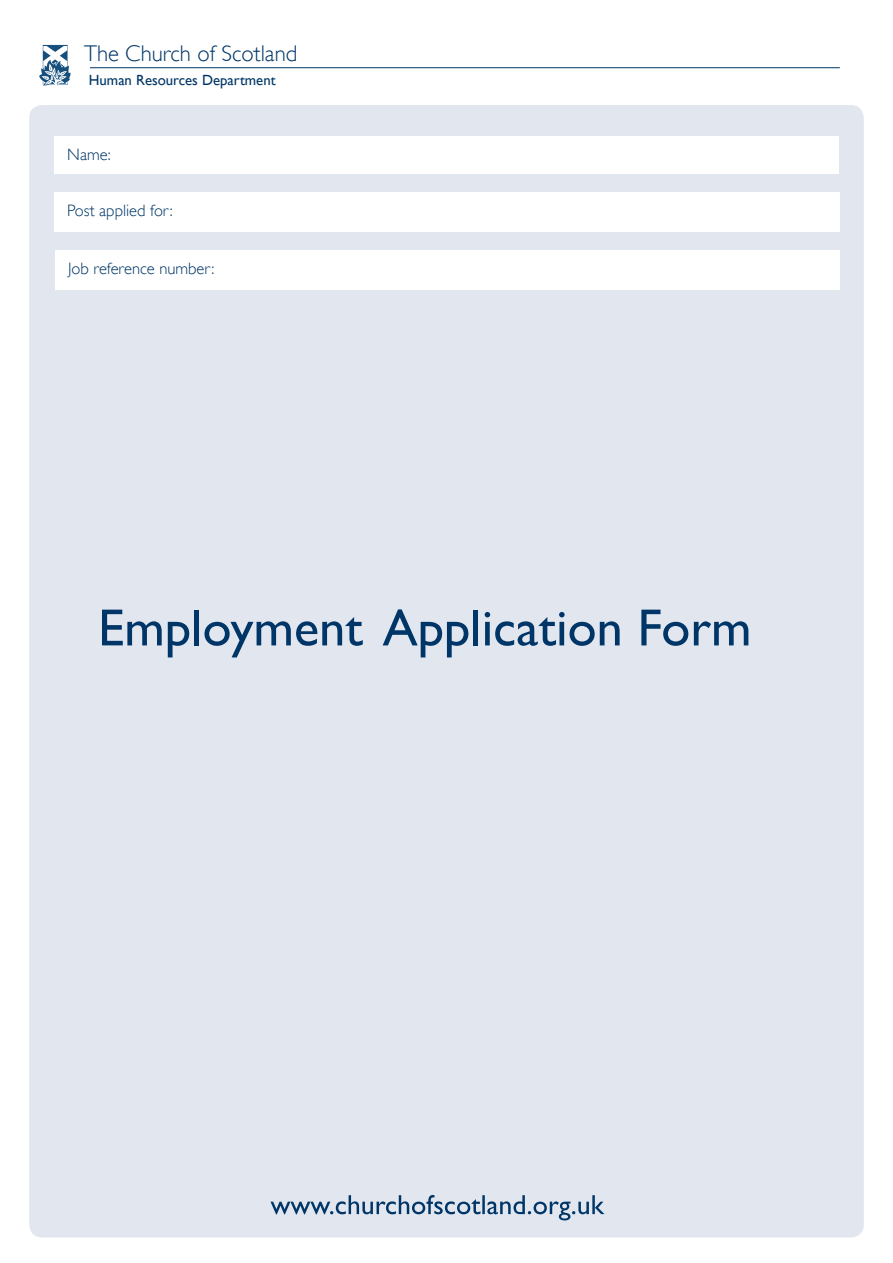
<style>
.page{position:relative;width:893px;height:1263px;background:#fff}
.page>*{position:absolute;margin:0;border:0;box-sizing:border-box;transform-origin:0 0}
.t1{font:52.5px "Gill Sans";color:#003667}
.t2{font:300 22.65px "Gill Sans";color:#003667}
.t3{font:300 16.5px "Gill Sans";color:#003667}
.t4{font:14.7px "Gill Sans";color:#003667}
</style>
<div class="page">
<div style="left:29px;top:105px;width:835px;height:1132px;background:#e2e6ef;border-radius:13px"></div>
<svg style="left:270px;top:1195px;width:334px;height:25px"></svg>
<svg style="left:39px;top:45px;width:32px;height:41px"></svg>
<hr style="left:90px;top:67px;width:750px;height:1px;background:#003667">
<div style="left:55px;top:136px;width:784px;height:38px;background:#fff"></div>
<div style="left:55px;top:192px;width:785px;height:39px;background:#fff"></div>
<div style="left:55px;top:250px;width:785px;height:39px;background:#fff"></div>
<h2 class="t2" style="left:84px;top:40px;width:215px">The Church of Scotland</h2>
<p class="t4" style="left:89px;top:71px;width:188px">Human Resources Department</p>
<p class="t3" style="left:67px;top:145px;width:45px">Name:</p>
<p class="t3" style="left:67px;top:201px;width:107px">Post applied for:</p>
<p class="t3" style="left:68px;top:259px;width:148px">Job reference number:</p>
<h1 class="t1" style="left:98px;top:597px;width:655px">Employment Application Form</h1>
</div>
